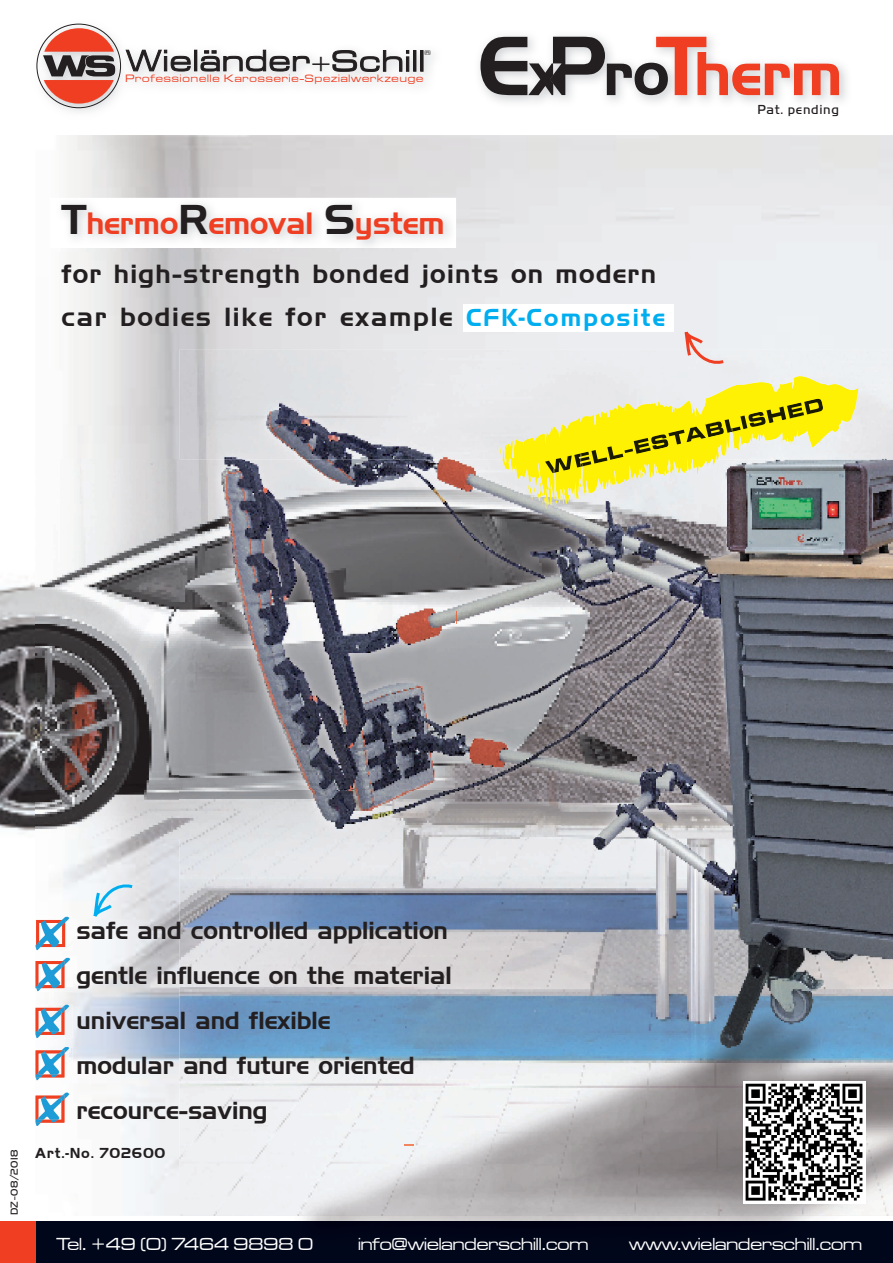
<style>
.page{position:relative;width:893px;height:1263px;background:#fff}
.page>*{position:absolute;margin:0;border:0;box-sizing:border-box;transform-origin:0 0}
.t1{font:30px "Handel Gothic BT";letter-spacing:-.005em;color:#ef3e22}
.t2{font:25.5px/43.5px "Handel Gothic BT";letter-spacing:.05em;color:#231f20}
.t3{font:24px/45px "Handel Gothic BT";color:#231f20}
.t4{font:23.7px "Microgramma D Medi Exte";color:#231f20;scale:1.14 1}
.t5{font:18px "Microgramma D Medi Exte";color:#fff}
.t6{font:700 15px "Handel Got D";letter-spacing:.05em;color:#231f20}
.t7{font:13.5px "Handel Got D Ligh";letter-spacing:.05em;color:#231f20}
.t8{font:11.1px "Microgramma D Medi Exte";letter-spacing:.085em;color:#ef3e22}
.t9{font:10.5px "Handel Got D Ligh";letter-spacing:.05em;color:#231f20}
.t10{font:7.05px "Microgramma D Medi Exte";color:#231f20}
.s1{font-size:40.5px;color:#231f20}
.s2{font-family:"Handel Got D";font-weight:700;color:#00aeef}
</style>
<div class="page">
<img style="left:36px;top:135px;width:857px;height:1081px">
<div style="left:0;top:1222px;width:893px;height:41px;background:#01071a"></div>
<div style="left:0;top:1222px;width:36px;height:41px;background:#ef3e22"></div>
<img style="left:0;top:459px;width:560px;height:379px">
<div style="left:463px;top:305px;width:211px;height:27px;background:#fff"></div>
<svg style="left:502px;top:425px;width:356px;height:84px;background:#bec1a1"></svg>
<img style="left:36px;top:23px;width:397px;height:89px">
<svg style="left:43px;top:28px;width:72px;height:76px;background:#c2756a"></svg>
<svg style="left:125px;top:49px;width:66px;height:23px"></svg>
<div style="left:194px;top:50px;width:3px;height:21px;border:1px solid #231f20"></div>
<svg style="left:200px;top:50px;width:110px;height:22px"></svg>
<svg style="left:332px;top:50px;width:77px;height:22px"></svg>
<div style="left:413px;top:50px;width:3px;height:22px;border:1px solid #231f20"></div>
<div style="left:420px;top:50px;width:3px;height:22px;border:1px solid #231f20"></div>
<img style="left:179px;top:838px;width:714px;height:384px">
<img style="left:179px;top:350px;width:428px;height:109px">
<img style="left:607px;top:350px;width:251px;height:75px">
<img style="left:824px;top:451px;width:69px;height:8px">
<img style="left:644px;top:474px;width:73px;height:4px">
<img style="left:534px;top:378px;width:260px;height:67px">
<svg style="left:497px;top:444px;width:4px;height:13px"></svg>
<svg style="left:528px;top:483px;width:7px;height:11px"></svg>
<svg style="left:542px;top:492px;width:1px;height:13px"></svg>
<svg style="left:556px;top:496px;width:6px;height:9px"></svg>
<img style="left:545px;top:398px;width:279px;height:76px">
<svg style="left:685px;top:332px;width:39px;height:33px"></svg>
<img style="left:489px;top:35px;width:358px;height:68px">
<svg style="left:480px;top:37px;width:359px;height:58px"></svg>
<svg style="left:94px;top:883px;width:39px;height:33px"></svg>
<img style="left:55px;top:198px;width:400px;height:54px">
<svg style="left:456px;top:611px;width:1px;height:12px"></svg>
<img style="left:35px;top:916px;width:37px;height:34px">
<img style="left:36px;top:920px;width:29px;height:27px">
<img style="left:35px;top:958px;width:38px;height:33px">
<img style="left:35px;top:961px;width:29px;height:27px">
<img style="left:35px;top:1004px;width:37px;height:34px">
<img style="left:35px;top:1008px;width:29px;height:27px">
<img style="left:35px;top:1047px;width:37px;height:34px">
<img style="left:35px;top:1050px;width:29px;height:27px">
<img style="left:35px;top:1092px;width:37px;height:34px">
<img style="left:35px;top:1095px;width:29px;height:28px">
<svg style="left:743px;top:1081px;width:122px;height:122px"></svg>
<svg style="left:746px;top:1084px;width:116px;height:116px"></svg>
<p class="t4" style="left:310px;top:49px;width:21px">+</p>
<p class="t10" style="left:424px;top:48px;width:8px">®</p>
<p class="t8" style="left:125px;top:71px;width:299px">Professionelle Karosserie-Spezialwerkzeuge</p>
<p class="t1" style="left:61px;top:205px;width:385px"><span class="s1">T</span>hermo<span class="s1">R</span>emoval <span class="s1">S</span>ystem</p>
<p class="t2" style="left:61px;top:252px;width:605px">for high-strength bonded joints on modern car bodies like for example <span class="s2">CFK-Composite</span></p>
<p class="t7" style="left:757px;top:102px;width:83px">Pat. pending</p>
<p class="t3" style="left:77px;top:908px;width:377px">safe and controlled application gentle influence on the material universal and flexible<br>modular and future oriented recource-saving</p>
<p class="t9" style="left:9px;top:1215px;width:67px;rotate:-90deg">DZ-08/2018</p>
<p class="t6" style="left:35px;top:1144px;width:132px">Art.-No. 702600</p>
<p class="t5" style="left:56px;top:1232px;width:258px">Tel. +49 (0) 7464 9898 0</p>
<p class="t5" style="left:358px;top:1232px;width:232px">info@wielanderschill.com</p>
<p class="t5" style="left:629px;top:1232px;width:235px">www.wielanderschill.com</p>
</div>
